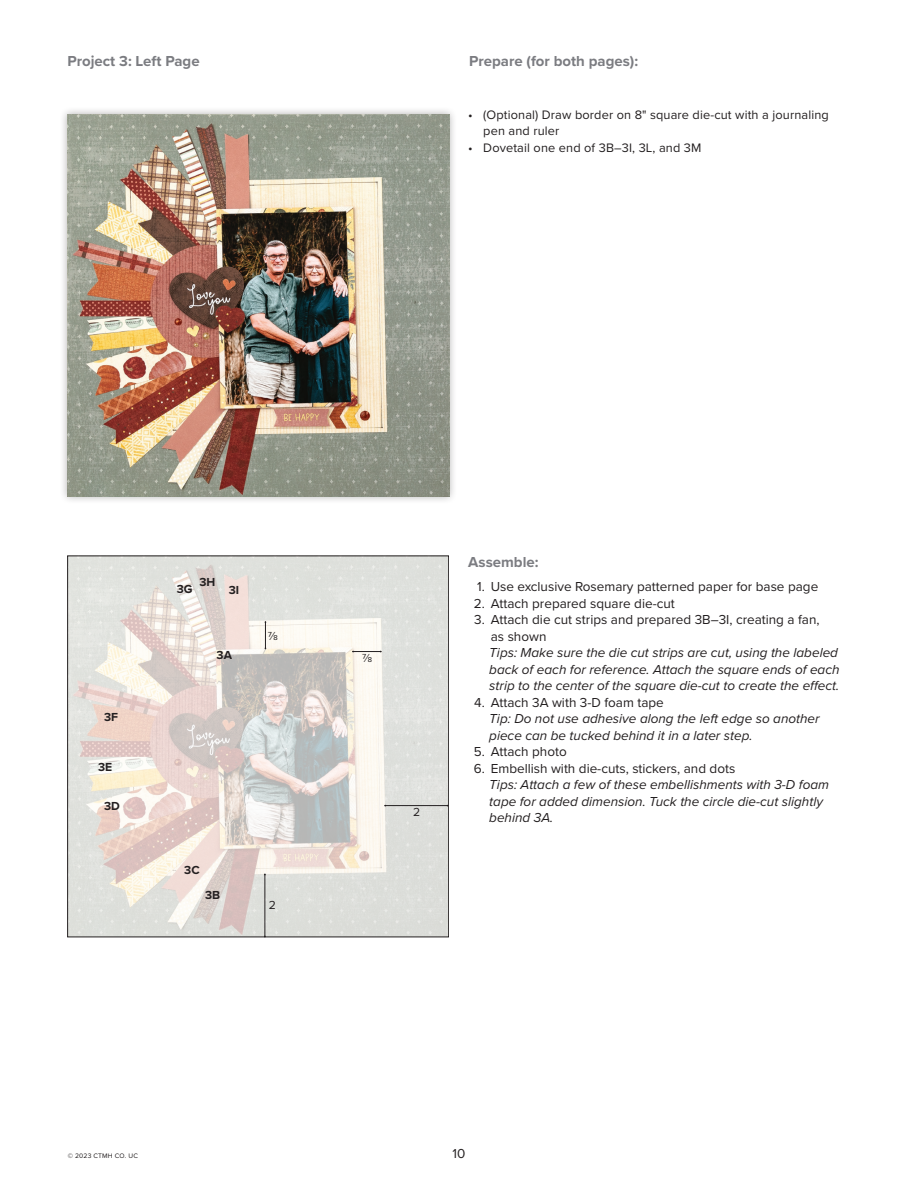
<style>
.page{position:relative;width:918px;height:1188px;background:#fff}
.page>*{position:absolute;margin:0;border:0;box-sizing:border-box;transform-origin:0 0}
.t1{font:700 15px "Proxima Nova";color:#7b7c81}
.Assemble_Column_Tips{font:italic 13.5px/16.5px "Proxima Nova";color:#231f20}
.t2{font:13.5px/16.5px "Proxima Nova";color:#231f20}
.t3{font:12.75px/16.5px "Proxima Nova";letter-spacing:.01em;color:#231f20}
.t4{font:700 12.15px "Proxima Nova";color:#231f20}
.t5{font:12.15px "Proxima Nova";color:#231f20}
.t6{font:6.75px "Proxima Nova";letter-spacing:.025em;color:#231f20}
</style>
<div class="page">
<div style="left:59px;top:107px;width:398px;height:398px;background:#231f20;opacity:.35"></div>
<img style="left:68px;top:115px;width:381px;height:381px">
<img style="left:69px;top:558px;width:378px;height:377px">
<div style="left:67px;top:556px;width:382px;height:381px;border:1px solid #231f20"></div>
<hr style="left:265px;top:874px;width:1px;height:63px;background:#231f20">
<hr style="left:384px;top:805px;width:64px;height:1px;background:#231f20">
<svg style="left:265px;top:621px;width:1px;height:28px"></svg>
<svg style="left:352px;top:651px;width:30px;height:1px"></svg>
<p class="t1" style="left:67px;top:50px;width:134px">Project 3: Left Page</p>
<p class="t1" style="left:469px;top:50px;width:171px">Prepare (for both pages):</p>
<p class="t3" style="left:483px;top:106px;width:347px;text-indent:-15px">• (Optional) Draw border on 8" square die-cut with a journaling pen and ruler</p>
<p class="t3" style="left:468px;top:139px;width:235px">• Dovetail one end of 3B–3I, 3L, and 3M</p>
<p class="t4" style="left:104px;top:708px;width:16px">3F</p>
<p class="t4" style="left:98px;top:758px;width:16px">3E</p>
<p class="t4" style="left:104px;top:797px;width:17px">3D</p>
<p class="t4" style="left:199px;top:573px;width:17px">3H</p>
<p class="t4" style="left:177px;top:580px;width:17px">3G</p>
<p class="t4" style="left:229px;top:581px;width:12px">3I</p>
<p class="t4" style="left:217px;top:645px;width:17px">3A</p>
<p class="t5" style="left:268px;top:627px;width:12px">⅞</p>
<p class="t4" style="left:184px;top:861px;width:17px">3C</p>
<p class="t4" style="left:205px;top:886px;width:17px">3B</p>
<p class="t5" style="left:269px;top:896px;width:9px">2</p>
<p class="t5" style="left:362px;top:649px;width:12px">⅞</p>
<p class="t5" style="left:413px;top:803px;width:9px">2</p>
<p class="t1" style="left:468px;top:551px;width:72px">Assemble:</p>
<p class="t2" style="left:477px;top:578px;width:343px">1. Use exclusive Rosemary patterned paper for base page</p>
<p class="t2" style="left:474px;top:594px;width:203px">2. Attach prepared square die-cut</p>
<p class="t2" style="left:491px;top:611px;width:330px;text-indent:-17px">3. Attach die cut strips and prepared 3B–3I, creating a fan, as shown</p>
<p class="Assemble_Column_Tips" style="left:489px;top:644px;width:352px;text-align:justify">Tips: Make sure the die cut strips are cut, using the labeled back of each for reference. Attach the square ends of each strip to the center of the square die-cut to create the effect.</p>
<p class="t2" style="left:474px;top:693px;width:191px">4. Attach 3A with 3-D foam tape</p>
<p class="Assemble_Column_Tips" style="left:489px;top:710px;width:332px">Tip: Do not use adhesive along the left edge so another piece can be tucked behind it in a later step.</p>
<p class="t2" style="left:474px;top:743px;width:95px">5. Attach photo</p>
<p class="t2" style="left:474px;top:759px;width:263px">6. Embellish with die-cuts, stickers, and dots</p>
<p class="Assemble_Column_Tips" style="left:489px;top:776px;width:341px">Tips: Attach a few of these embellishments with 3-D foam tape for added dimension. Tuck the circle die-cut slightly behind 3A.</p>
<p class="t6" style="left:68px;top:1151px;width:72px">© 2023 CTMH CO. UC</p>
<p class="t2" style="left:453px;top:1145px;width:14px">10</p>
</div>
